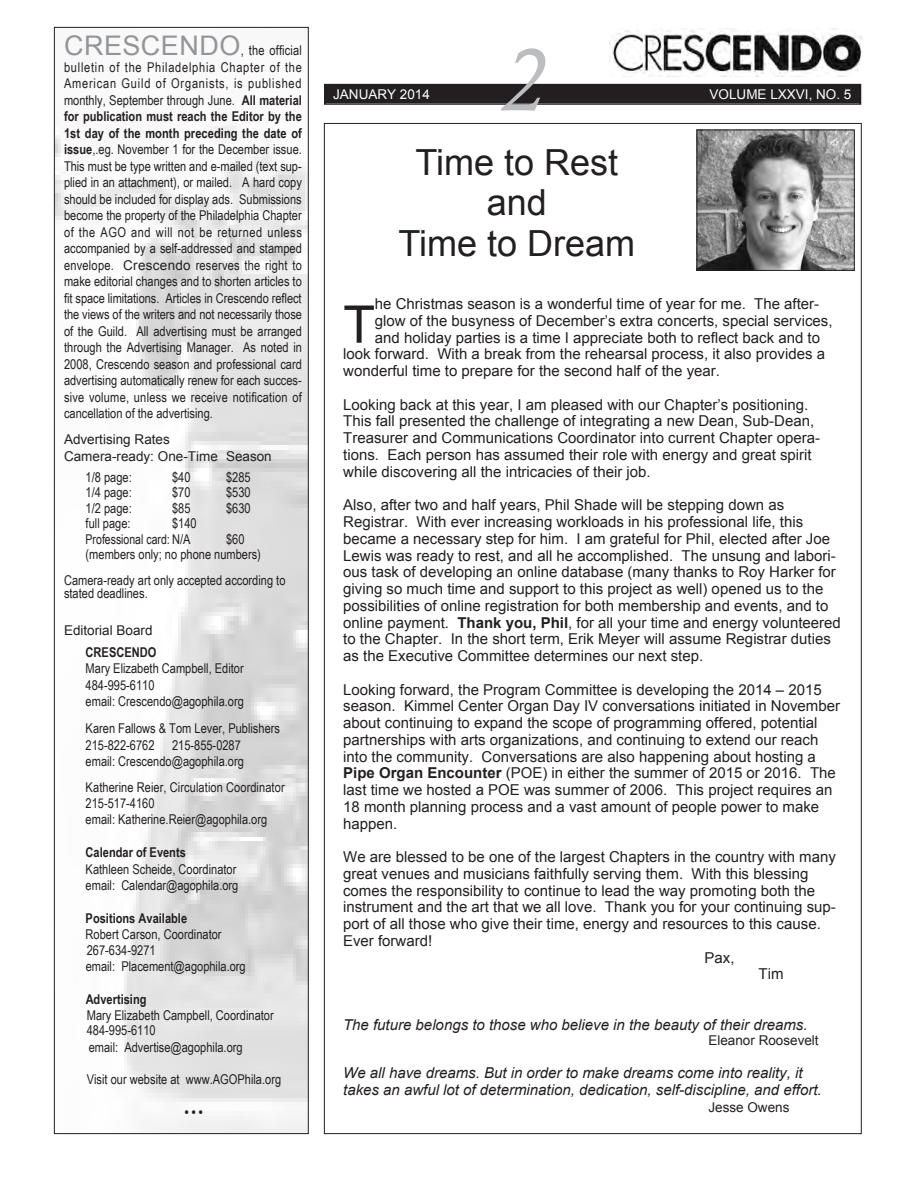
<style>
.page{position:relative;width:918px;height:1188px;background:#fff}
.page>*{position:absolute;margin:0;border:0;box-sizing:border-box;transform-origin:0 0}
.t1{font:italic 90px "Calisto";color:#bcbdc0}
.t2{font:51.9px "Arial";color:#231f20}
.t3{font:36px/40.2px "Arial";color:#231f20;text-align:center}
.t4{font:15px/16.8px "Arial";color:#231f20}
.t5{font:italic 15px/16.8px "Arial";color:#231f20}
.t6{font:13.5px/16.5px "Arial Narrow";color:#231f20}
.t7{font:13.5px/16.5px "Arial";color:#231f20}
.t8{font:700 13.5px "Arial Narrow";color:#231f20}
.t9{font:13.5px "Arial";color:#fff}
.s1{font-family:"Arial";font-size:27px;color:#939598}
.s2{font-weight:700}
.s3{font-family:"Arial"}
</style>
<div class="page">
<img style="left:56px;top:126px;width:251px;height:1006px">
<div style="left:326px;top:85px;width:534px;height:18px;background:#231f20"></div>
<div style="left:324px;top:84px;width:537px;height:21px;border:2px solid #231f20"></div>
<img style="left:609px;top:29px;width:253px;height:48px">
<img style="left:699px;top:132px;width:154px;height:137px">
<div style="left:697px;top:130px;width:158px;height:141px;border:1px solid #231f20"></div>
<p class="t6" style="left:64px;top:42px;width:240px;text-align:justify"><span class="s1">CRESCENDO</span>, the official bulletin of the Philadelphia Chapter of the American Guild of Organists, is published monthly, September through June. <span class="s2">All material for publication must reach the Editor by the 1st day of the month preceding the date of issue</span>,.eg. November 1 for the December issue.<br>This must be type written and e-mailed (text sup&shy;plied in an attachment), or mailed. A hard copy should be included for display ads. Submissions become the property of the Philadelphia Chapter of the AGO and will not be returned unless accompanied by a self-addressed and stamped envelope. <span class="s3">Crescendo</span> reserves the right to make editorial changes and to shorten articles to fit space limitations. Articles in Crescendo reflect the views of the writers and not necessarily those of the Guild. All advertising must be arranged through the Advertising Manager. As noted in 2008, Crescendo season and professional card advertising automatically renew for each succes&shy;sive volume, unless we receive notification of cancellation of the advertising.</p>
<p class="t7" style="left:64px;top:432px;width:209px">Advertising Rates<br>Camera-ready: One-Time Season</p>
<p class="t6" style="left:86px;top:468px;width:48px">1/8 page:</p>
<p class="t6" style="left:172px;top:468px;width:20px">$40</p>
<p class="t6" style="left:226px;top:468px;width:26px">$285</p>
<p class="t6" style="left:86px;top:484px;width:48px">1/4 page:</p>
<p class="t6" style="left:172px;top:484px;width:20px">$70</p>
<p class="t6" style="left:226px;top:484px;width:26px">$530</p>
<p class="t6" style="left:86px;top:499px;width:48px">1/2 page:</p>
<p class="t6" style="left:172px;top:499px;width:20px">$85</p>
<p class="t6" style="left:226px;top:499px;width:26px">$630</p>
<p class="t6" style="left:86px;top:515px;width:46px">full page:</p>
<p class="t6" style="left:86px;top:515px;width:113px;line-height:15.6px;text-indent:86px">$140<br>Professional card: N/A</p>
<p class="t6" style="left:86px;top:531px;width:177px;line-height:15.5px;text-indent:140px">$60 (members only; no phone numbers)</p>
<p class="t6" style="left:64px;top:573px;width:223px;line-height:13.5px">Camera-ready art only accepted according to stated deadlines.</p>
<p class="t7" style="left:64px;top:622px;width:90px">Editorial Board</p>
<p class="t8" style="left:86px;top:644px;width:72px">CRESCENDO</p>
<p class="t6" style="left:86px;top:660px;width:160px">Mary Elizabeth Campbell, Editor<br>484-995-6110<br>email: Crescendo@agophila.org</p>
<p class="t6" style="left:86px;top:720px;width:196px">Karen Fallows &amp; Tom Lever, Publishers<br>215-822-6762</p>
<p class="t6" style="left:86px;top:736px;width:160px;text-align:right">215-855-0287<br>email: Crescendo@agophila.org</p>
<p class="t6" style="left:86px;top:779px;width:201px;line-height:16px">Katherine Reier, Circulation Coordinator<br>215-517-4160<br>email: Katherine.Reier@agophila.org</p>
<p class="t8" style="left:86px;top:844px;width:102px">Calendar of Events</p>
<p class="t6" style="left:86px;top:860px;width:154px">Kathleen Scheide, Coordinator email: Calendar@agophila.org</p>
<p class="t8" style="left:86px;top:910px;width:103px">Positions Available</p>
<p class="t6" style="left:86px;top:926px;width:162px;line-height:16px">Robert Carson, Coordinator<br>267-634-9271<br>email: Placement@agophila.org</p>
<p class="t8" style="left:86px;top:992px;width:62px">Advertising</p>
<p class="t6" style="left:87px;top:1007px;width:189px;line-height:16px">Mary Elizabeth Campbell, Coordinator<br>484-995-6110<br>email: Advertise@agophila.org</p>
<p class="t6" style="left:87px;top:1070px;width:196px">Visit our website at www.AGOPhila.org</p>
<p class="t8" style="left:185px;top:1104px;width:19px">• • •</p>
<p class="t9" style="left:333px;top:86px;width:98px">JANUARY 2014</p>
<h1 class="t1" style="left:501px;top:28px;width:44px">2</h1>
<h3 class="t3" style="left:399px;top:142px;width:238px">Time to Rest and<br>Time to Dream</h3>
<p class="t9" style="left:710px;top:86px;width:143px">VOLUME LXXVI, NO. 5</p>
<p class="t4" style="left:375px;top:296px;width:446px">he Christmas season is a wonderful time of year for me. The after-</p>
<p class="t4" style="left:375px;top:312px;width:459px">glow of the busyness of December’s extra concerts, special services,</p>
<p class="t4" style="left:375px;top:329px;width:447px">and holiday parties is a time I appreciate both to reflect back and to</p>
<p class="t4" style="left:343px;top:346px;width:483px">look forward. With a break from the rehearsal process, it also provides a</p>
<p class="t4" style="left:343px;top:363px;width:378px">wonderful time to prepare for the second half of the year.</p>
<p class="t4" style="left:343px;top:396px;width:478px">Looking back at this year, I am pleased with our Chapter’s positioning.<br>This fall presented the challenge of integrating a new Dean, Sub-Dean, Treasurer and Communications Coordinator into current Chapter opera&shy;tions. Each person has assumed their role with energy and great spirit while discovering all the intricacies of their job.</p>
<p class="t4" style="left:343px;top:497px;width:499px">Also, after two and half years, Phil Shade will be stepping down as Registrar. With ever increasing workloads in his professional life, this became a necessary step for him. I am grateful for Phil, elected after Joe Lewis was ready to rest, and all he accomplished. The unsung and labori&shy;ous task of developing an online database (many thanks to Roy Harker for giving so much time and support to this project as well) opened us to the possibilities of online registration for both membership and events, and to online payment. <span class="s2">Thank you, Phil</span>, for all your time and energy volunteered to the Chapter. In the short term, Erik Meyer will assume Registrar duties as the Executive Committee determines our next step.</p>
<p class="t4" style="left:343px;top:681px;width:498px">Looking forward, the Program Committee is developing the 2014 – 2015 season. Kimmel Center Organ Day IV conversations initiated in November about continuing to expand the scope of programming offered, potential partnerships with arts organizations, and continuing to extend our reach into the community. Conversations are also happening about hosting a <span class="s2">Pipe Organ Encounter</span> (POE) in either the summer of 2015 or 2016. The last time we hosted a POE was summer of 2006. This project requires an 18 month planning process and a vast amount of people power to make happen.</p>
<p class="t4" style="left:343px;top:848px;width:494px">We are blessed to be one of the largest Chapters in the country with many</p>
<p class="t4" style="left:343px;top:865px;width:467px">great venues and musicians faithfully serving them. With this blessing</p>
<p class="t4" style="left:343px;top:882px;width:473px">comes the responsibility to continue to lead the way promoting both the</p>
<p class="t4" style="left:343px;top:899px;width:494px">instrument and the art that we all love. Thank you for your continuing sup-</p>
<p class="t4" style="left:343px;top:915px;width:479px">port of all those who give their time, energy and resources to this cause.</p>
<p class="t4" style="left:343px;top:932px;width:91px">Ever forward!</p>
<p class="t4" style="left:705px;top:949px;width:32px">Pax,</p>
<p class="t4" style="left:759px;top:966px;width:26px">Tim</p>
<p class="t5" style="left:343px;top:1016px;width:466px">The future belongs to those who believe in the beauty of their dreams.</p>
<p class="t7" style="left:708px;top:1032px;width:112px">Eleanor Roosevelt</p>
<p class="t5" style="left:343px;top:1064px;width:480px">We all have dreams. But in order to make dreams come into reality, it takes an awful lot of determination, dedication, self-discipline, and effort.</p>
<p class="t7" style="left:708px;top:1099px;width:83px">Jesse Owens</p>
<h2 class="t2" style="left:343px;top:296px;width:33px">T</h2>
</div>
